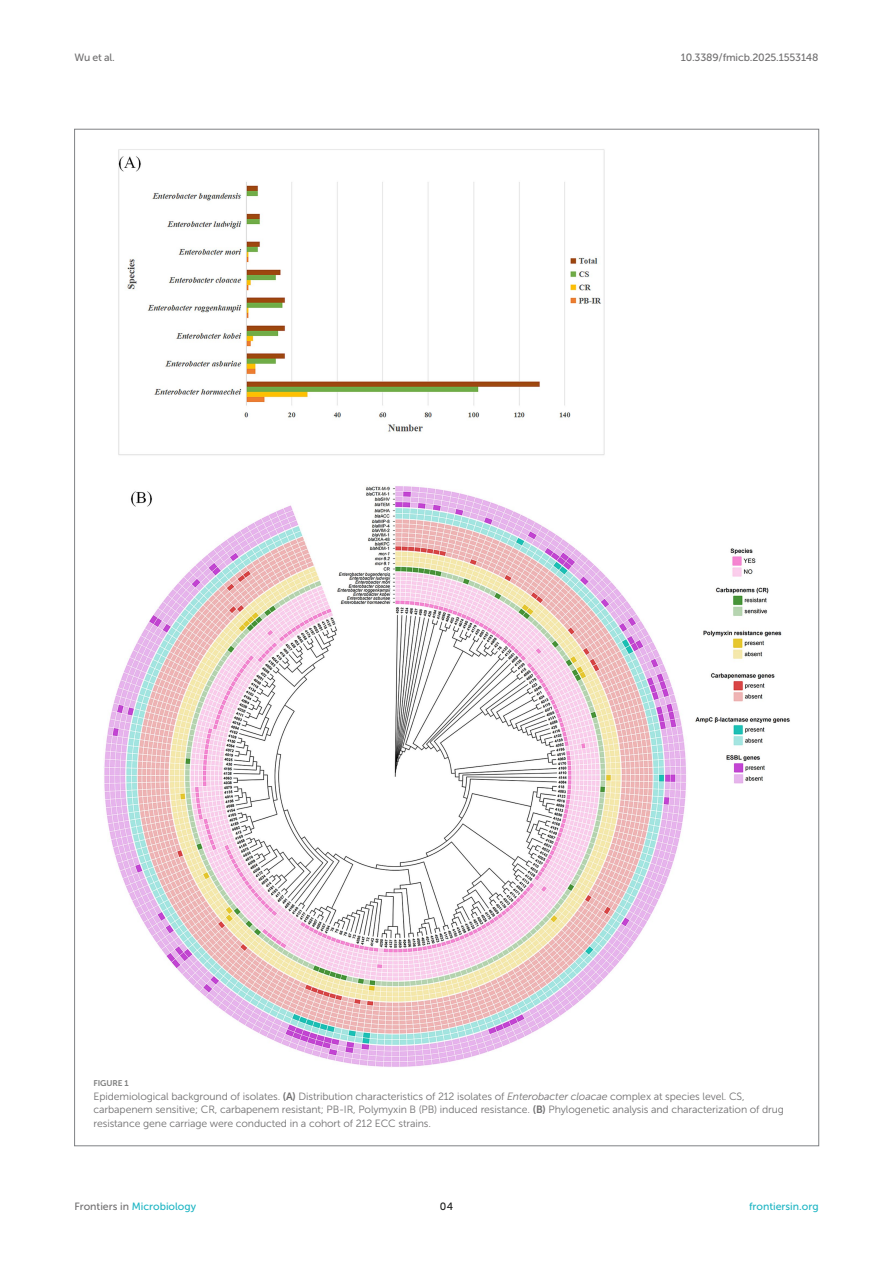
<style>
.page{position:relative;width:893px;height:1263px;background:#fff}
.page>*{position:absolute;margin:0;border:0;box-sizing:border-box;transform-origin:0 0}
.FIG_LEG{font:10.5px/13.5px "Museo Sans 300";letter-spacing:-.01em;color:#706f70}
.t1{font:10.5px "Museo Sans 500";color:#1db5c3}
.t2{font:10.5px "Museo Sans 500";letter-spacing:-.015em;color:#706f70}
.t3{font:10.5px "Museo Sans 500";color:#1b1c1b}
.FIG_HD{font:8.25px "Museo Sans 700";letter-spacing:-.01em;color:#7e7f7f}
.s1{font-family:"Museo Sans 700"}
.s2{font-style:italic}
.s3{color:#706f70}
</style>
<div class="page">
<img style="left:104px;top:149px;width:686px;height:918px">
<p class="t2" style="left:74px;top:51px;width:42px">Wu et al.</p>
<p class="t2" style="left:681px;top:51px;width:139px">10.3389/fmicb.2025.1553148</p>
<p class="FIG_HD" style="left:94px;top:1079px;width:37px">FIGURE 1</p>
<p class="FIG_LEG" style="left:94px;top:1089px;width:692px">Epidemiological background of isolates. <span class="s1">(A)</span> Distribution characteristics of 212 isolates of <span class="s2">Enterobacter cloacae</span> complex at species level. CS, carbapenem sensitive; CR, carbapenem resistant; PB-IR, Polymyxin B (PB) induced resistance. <span class="s1">(B)</span> Phylogenetic analysis and characterization of drug resistance gene carriage were conducted in a cohort of 212 ECC strains.</p>
<p class="t1" style="left:74px;top:1200px;width:123px"><span class="s3">Frontiers in</span> Microbiology</p>
<p class="t3" style="left:440px;top:1200px;width:15px">04</p>
<p class="t1" style="left:749px;top:1200px;width:71px">frontiersin.org</p>
</div>
